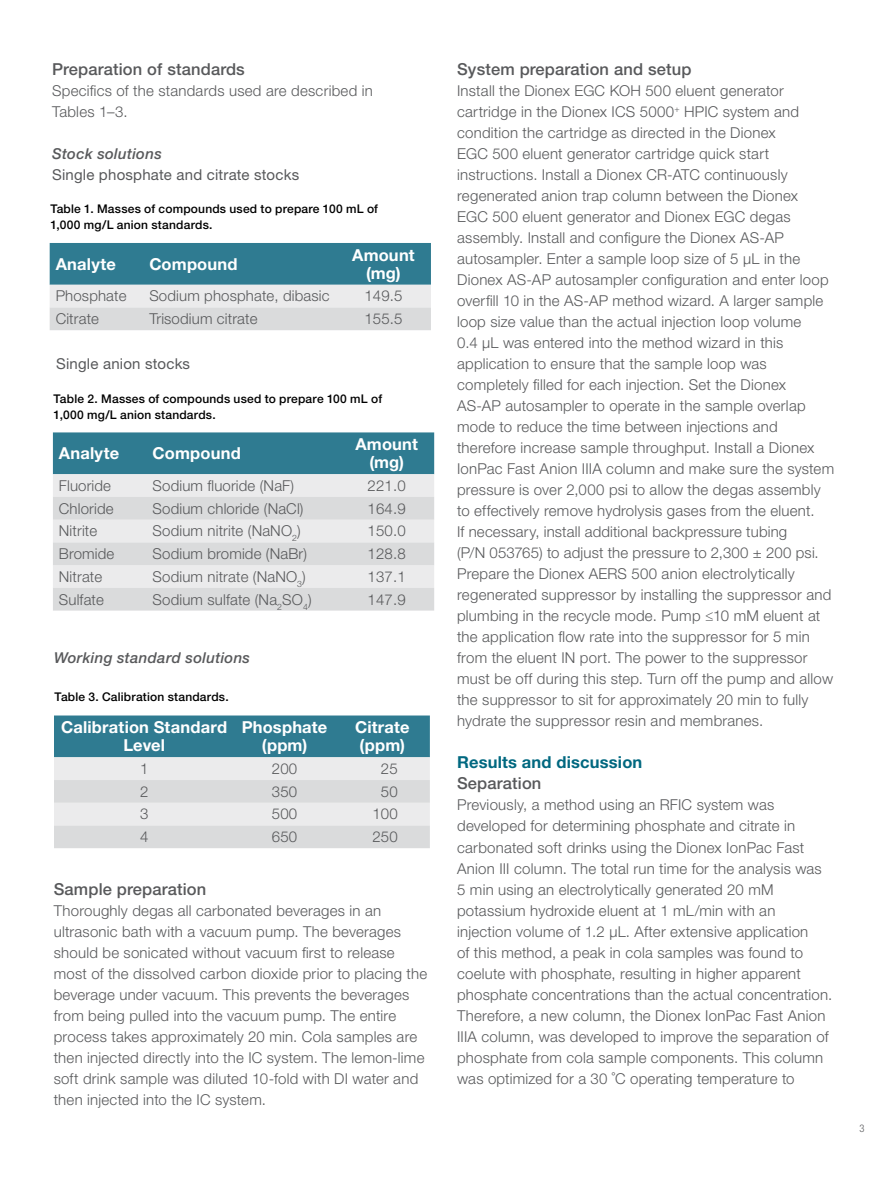
<style>
.page{position:relative;width:893px;height:1187px;background:#fff}
.page>*{position:absolute;margin:0;border:0;box-sizing:border-box;transform-origin:0 0}
.t1{font:700 16.5px/18px "Helvetica Neue LT Std";letter-spacing:.01em;color:#fff;text-align:center}
.t2{font:500 16.5px "Helvetica Neue LT Std";letter-spacing:.01em;color:#58595b}
.t3{font:700 16.5px "Helvetica Neue LT Std";letter-spacing:.01em;color:#006880}
.t4{font:300 15px/21px "Helvetica Neue LT Std";letter-spacing:.015em;color:#58595b}
.t5{font:15px "Helvetica Neue LT Std";letter-spacing:.015em;color:#58595b}
.t6{font:italic 500 15px "Helvetica Neue LT Std";letter-spacing:.02em;color:#58595b}
.t7{font:500 12px/15.8px "Helvetica Neue LT Std";letter-spacing:.015em;color:#000}
.t8{font:300 condensed 10.5px "Helvetica Neue LT Std";color:#58595b}
</style>
<div class="page">
<svg style="left:50px;top:243px;width:381px;height:87px;background:#8cb1bc"></svg>
<div style="left:53px;top:432px;width:381px;height:42px;background:#2f7b91"></div>
<div style="left:53px;top:474px;width:381px;height:23px;background:#ebebec"></div>
<svg style="left:53px;top:497px;width:381px;height:113px;background:#e0e1e2"></svg>
<svg style="left:54px;top:715px;width:376px;height:133px;background:#aac2ca"></svg>
<p class="t2" style="left:52px;top:59px;width:194px">Preparation of standards</p>
<p class="t4" style="left:52px;top:80px;width:322px">Specifics of the standards used are described in<br>Tables 1–3.</p>
<p class="t6" style="left:52px;top:145px;width:111px">Stock solutions</p>
<p class="t5" style="left:52px;top:166px;width:249px">Single phosphate and citrate stocks</p>
<p class="t7" style="left:50px;top:201px;width:329px">Table 1. Masses of compounds used to prepare 100 mL of<br>1,000 mg/L anion standards.</p>
<p class="t1" style="left:56px;top:254px;width:62px">Analyte</p>
<p class="t1" style="left:149px;top:254px;width:90px">Compound</p>
<p class="t1" style="left:352px;top:245px;width:64px">Amount (mg)</p>
<p class="t4" style="left:56px;top:285px;width:72px">Phosphate</p>
<p class="t4" style="left:149px;top:285px;width:182px">Sodium phosphate, dibasic</p>
<p class="t4" style="left:364px;top:285px;width:40px">149.5</p>
<p class="t4" style="left:56px;top:308px;width:45px">Citrate</p>
<p class="t4" style="left:149px;top:308px;width:110px">Trisodium citrate</p>
<p class="t4" style="left:364px;top:308px;width:40px">155.5</p>
<p class="t5" style="left:56px;top:355px;width:135px">Single anion stocks</p>
<p class="t7" style="left:54px;top:390px;width:330px">Table 2. Masses of compounds used to prepare 100 mL of<br>1,000 mg/L anion standards.</p>
<p class="t1" style="left:59px;top:444px;width:62px">Analyte</p>
<p class="t1" style="left:153px;top:444px;width:90px">Compound</p>
<p class="t1" style="left:355px;top:435px;width:64px">Amount (mg)</p>
<p class="t4" style="left:59px;top:475px;width:54px">Fluoride</p>
<p class="t4" style="left:153px;top:475px;width:143px">Sodium fluoride (NaF)</p>
<p class="t4" style="left:368px;top:475px;width:40px">221.0</p>
<p class="t4" style="left:59px;top:497px;width:56px">Chloride</p>
<p class="t4" style="left:153px;top:497px;width:152px">Sodium chloride (NaCl)</p>
<p class="t4" style="left:368px;top:497px;width:40px">164.9</p>
<p class="t4" style="left:59px;top:520px;width:40px">Nitrite</p>
<p class="t4" style="left:153px;top:520px;width:150px">Sodium nitrite (NaNO<sub>2</sub>)</p>
<p class="t4" style="left:368px;top:520px;width:40px">150.0</p>
<p class="t4" style="left:59px;top:543px;width:57px">Bromide</p>
<p class="t4" style="left:153px;top:543px;width:156px">Sodium bromide (NaBr)</p>
<p class="t4" style="left:368px;top:543px;width:40px">128.8</p>
<p class="t4" style="left:59px;top:565px;width:45px">Nitrate</p>
<p class="t4" style="left:153px;top:565px;width:155px">Sodium nitrate (NaNO<sub>3</sub>)</p>
<p class="t4" style="left:368px;top:565px;width:40px">137.1</p>
<p class="t4" style="left:59px;top:588px;width:47px">Sulfate</p>
<p class="t4" style="left:153px;top:588px;width:161px">Sodium sulfate (Na<sub>2</sub>SO<sub>4</sub>)</p>
<p class="t4" style="left:368px;top:588px;width:40px">147.9</p>
<p class="t6" style="left:54px;top:649px;width:198px">Working standard solutions</p>
<p class="t7" style="left:55px;top:688px;width:176px">Table 3. Calibration standards.</p>
<p class="t1" style="left:61px;top:718px;width:167px">Calibration Standard<br>Level</p>
<p class="t1" style="left:242px;top:718px;width:87px">Phosphate (ppm)</p>
<p class="t1" style="left:355px;top:718px;width:56px;text-align:left">Citrate (ppm)</p>
<p class="t4" style="left:140px;top:757px;width:10px">1</p>
<p class="t4" style="left:272px;top:757px;width:27px">200</p>
<p class="t4" style="left:381px;top:757px;width:18px">25</p>
<p class="t4" style="left:140px;top:780px;width:10px">2</p>
<p class="t4" style="left:272px;top:780px;width:27px">350</p>
<p class="t4" style="left:381px;top:780px;width:18px">50</p>
<p class="t4" style="left:140px;top:803px;width:10px">3</p>
<p class="t4" style="left:272px;top:803px;width:27px">500</p>
<p class="t4" style="left:372px;top:803px;width:27px">100</p>
<p class="t4" style="left:140px;top:826px;width:10px">4</p>
<p class="t4" style="left:272px;top:826px;width:27px">650</p>
<p class="t4" style="left:372px;top:826px;width:27px">250</p>
<p class="t2" style="left:54px;top:878px;width:154px">Sample preparation</p>
<p class="t4" style="left:54px;top:899px;width:375px">Thoroughly degas all carbonated beverages in an ultrasonic bath with a vacuum pump. The beverages should be sonicated without vacuum first to release most of the dissolved carbon dioxide prior to placing the beverage under vacuum. This prevents the beverages from being pulled into the vacuum pump. The entire process takes approximately 20 min. Cola samples are then injected directly into the IC system. The lemon-lime soft drink sample was diluted 10-fold with DI water and then injected into the IC system.</p>
<p class="t2" style="left:457px;top:59px;width:236px">System preparation and setup</p>
<p class="t4" style="left:457px;top:80px;width:379px">Install the Dionex EGC KOH 500 eluent generator cartridge in the Dionex ICS 5000<sup>+</sup> HPIC system and condition the cartridge as directed in the Dionex<br>EGC 500 eluent generator cartridge quick start instructions. Install a Dionex CR-ATC continuously regenerated anion trap column between the Dionex<br>EGC 500 eluent generator and Dionex EGC degas assembly. Install and configure the Dionex AS-AP autosampler. Enter a sample loop size of 5 µL in the Dionex AS-AP autosampler configuration and enter loop overfill 10 in the AS-AP method wizard. A larger sample loop size value than the actual injection loop volume<br>0.4 µL was entered into the method wizard in this application to ensure that the sample loop was completely filled for each injection. Set the Dionex<br>AS-AP autosampler to operate in the sample overlap mode to reduce the time between injections and therefore increase sample throughput. Install a Dionex IonPac Fast Anion IIIA column and make sure the system pressure is over 2,000 psi to allow the degas assembly to effectively remove hydrolysis gases from the eluent.<br>If necessary, install additional backpressure tubing<br>(P/N 053765) to adjust the pressure to 2,300 ± 200 psi.<br>Prepare the Dionex AERS 500 anion electrolytically regenerated suppressor by installing the suppressor and plumbing in the recycle mode. Pump ≤10 mM eluent at the application flow rate into the suppressor for 5 min from the eluent IN port. The power to the suppressor must be off during this step. Turn off the pump and allow the suppressor to sit for approximately 20 min to fully hydrate the suppressor resin and membranes.</p>
<p class="t3" style="left:457px;top:752px;width:187px">Results and discussion</p>
<p class="t2" style="left:457px;top:773px;width:86px">Separation</p>
<p class="t4" style="left:457px;top:794px;width:377px">Previously, a method using an RFIC system was developed for determining phosphate and citrate in carbonated soft drinks using the Dionex IonPac Fast Anion III column. The total run time for the analysis was 5 min using an electrolytically generated 20 mM potassium hydroxide eluent at 1 mL/min with an injection volume of 1.2 µL. After extensive application<br>of this method, a peak in cola samples was found to coelute with phosphate, resulting in higher apparent phosphate concentrations than the actual concentration.<br>Therefore, a new column, the Dionex IonPac Fast Anion IIIA column, was developed to improve the separation of phosphate from cola sample components. This column was optimized for a 30 ˚C operating temperature to</p>
<p class="t8" style="left:859px;top:1122px;width:7px">3</p>
</div>
